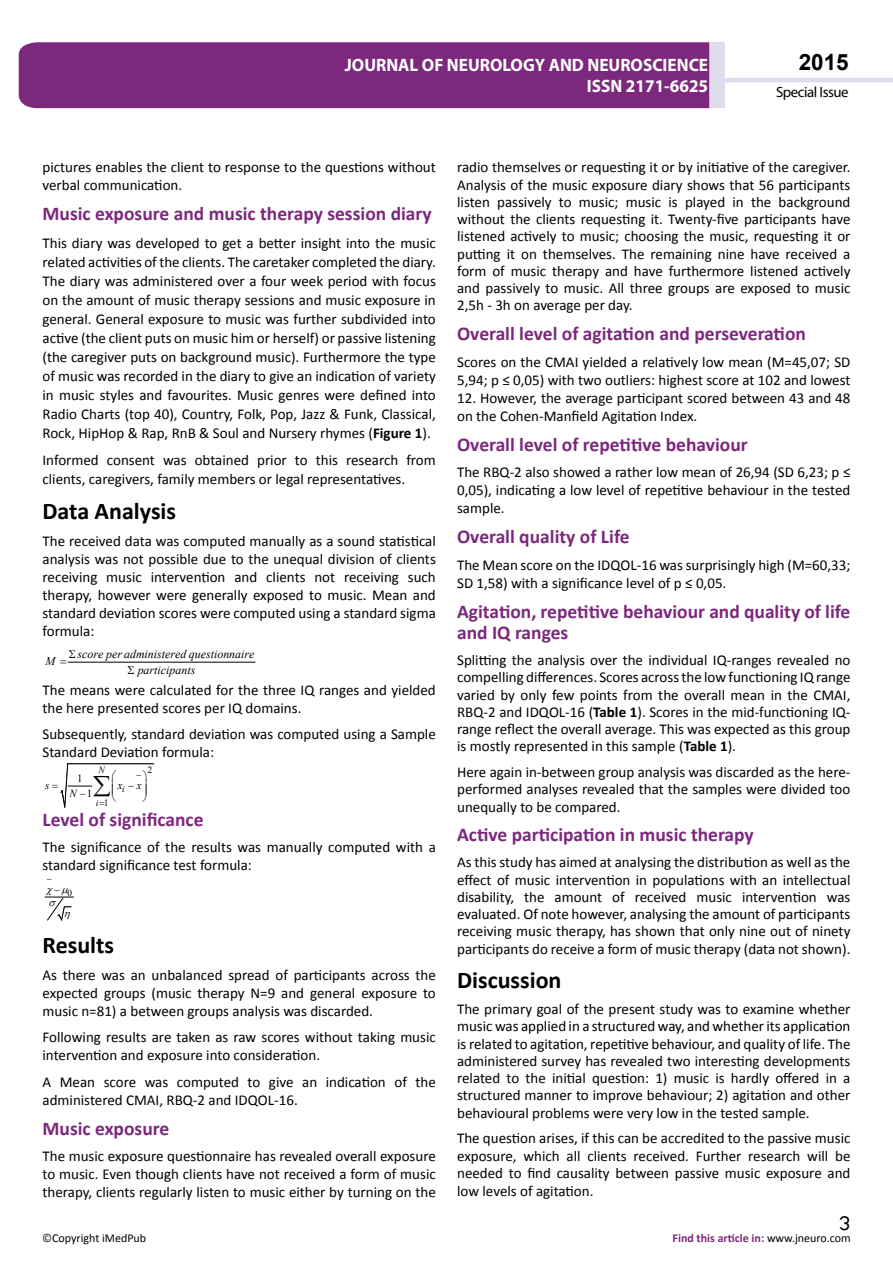
<style>
.page{position:relative;width:893px;height:1263px;background:#fff}
.page>*{position:absolute;margin:0;border:0;box-sizing:border-box;transform-origin:0 0}
.t1{font:25.5px "Tunga";color:#000}
.t2{font:700 24px "Calibri";color:#000}
.t3{font:700 22.5px "Arial";color:#000}
.t4{font:700 19.5px/21.5px "Calibri";color:#7c287d}
.t5{font:700 18px/21.6px "Myriad Pro";color:#fff;text-align:right;scale:.96 1}
.t6{font:15px/17.2px "Calibri";color:#000;text-align:justify}
.t7{font:14.85px "Myriad Pro";letter-spacing:-.03em;color:#000}
.t8{font:700 12px "Calibri";color:#7c287d}
.t9{font:12px "Calibri";color:#000}
.t10{font:italic 11.85px "Times New Roman";color:#000}
.t11{font:10.95px/15.1px "Times New Roman";color:#000;text-align:center}
.t12{font:italic 10.95px "Times New Roman";color:#000}
.t13{font:italic 9.6px "Times New Roman";color:#000}
.t14{font:9.6px "Times New Roman";color:#000}
.t15{font:9.3px "Times New Roman";color:#000}
.s1{font-weight:700}
.s2{font-style:italic}
.s3{color:#221e1f}
.s4{font-weight:400;color:#000}
</style>
<div class="page">
<hr style="left:725px;top:78px;width:168px;height:4px;background:#e1dcec">
<div style="left:19px;top:42px;width:690px;height:66px;background:#7c287d"></div>
<div style="left:709px;top:42px;width:16px;height:66px;background:#e1dcec"></div>
<hr style="left:68px;top:662px;width:187px;height:1px;background:#000">
<svg style="left:67px;top:661px;width:8px;height:2px"></svg>
<svg style="left:60px;top:763px;width:94px;height:45px"></svg>
<svg style="left:45px;top:896px;width:28px;height:25px"></svg>
<p class="t5" style="left:517px;top:53px;width:198px">ARCHIVOS DE MED CINA<br>ISSN 1698-9465</p>
<h3 class="t3" style="left:799px;top:47px;width:52px">2015</h3>
<p class="t5" style="left:345px;top:53px;width:380px">JOURNAL OF NEUROLOGY AND NEUROSCIENCE<br>ISSN 2171-6625</p>
<p class="t7" style="left:776px;top:83px;width:74px">Special Issue</p>
<p class="t6" style="left:43px;top:158px;width:395px;line-height:18px">pictures enables the client to response to the questions without verbal communication.</p>
<h3 class="t4" style="left:43px;top:203px;width:391px">Music exposure and music therapy session diary</h3>
<p class="t6" style="left:43px;top:233px;width:395px;line-height:18.9px">This diary was developed to get a better insight into the music related activities of the clients. The caretaker completed the diary.<br>The diary was administered over a four week period with focus on the amount of music therapy sessions and music exposure in general. General exposure to music was further subdivided into active (the client puts on music him or herself) or passive listening (the caregiver puts on background music). Furthermore the type of music was recorded in the diary to give an indication of variety in music styles and favourites. Music genres were defined into Radio Charts (top 40), Country, Folk, Pop, Jazz &amp; Funk, Classical, Rock, HipHop &amp; Rap, RnB &amp; Soul and Nursery rhymes (<span class="s1">Figure 1</span>).</p>
<p class="t6" style="left:43px;top:451px;width:395px;line-height:18.9px">Informed consent was obtained prior to this research from clients, caregivers, family members or legal representatives.</p>
<h2 class="t2" style="left:43px;top:496px;width:135px">Data Analysis</h2>
<p class="t6" style="left:43px;top:532px;width:395px;line-height:18px">The received data was computed manually as a sound statistical analysis was not possible due to the unequal division of clients receiving music intervention and clients not receiving such therapy, however were generally exposed to music. Mean and standard deviation scores were computed using a standard sigma formula:</p>
<p class="t10" style="left:78px;top:646px;width:178px">score per administered questionnaire</p>
<p class="t10" style="left:45px;top:653px;width:11px">M</p>
<p class="t10" style="left:138px;top:662px;width:59px">participants</p>
<p class="t6" style="left:43px;top:681px;width:395px;line-height:18px">The means were calculated for the three IQ ranges and yielded the here presented scores per IQ domains.</p>
<p class="t6" style="left:43px;top:725px;width:395px;line-height:18px">Subsequently, standard deviation was computed using a Sample<br>Standard Deviation formula:</p>
<p class="t14" style="left:147px;top:764px;width:6px">2</p>
<p class="t14" style="left:104px;top:796px;width:6px">1</p>
<p class="t13" style="left:99px;top:763px;width:8px">N</p>
<p class="t11" style="left:69px;top:771px;width:24px">1<br><span class="s2">N</span>−1</p>
<p class="t12" style="left:45px;top:777px;width:6px">s</p>
<p class="t12" style="left:118px;top:777px;width:6px">x</p>
<p class="t12" style="left:128px;top:777px;width:15px">−x</p>
<h3 class="t4" style="left:43px;top:808px;width:163px">Level of significance</h3>
<p class="t6" style="left:43px;top:838px;width:395px;line-height:18px">The significance of the results was manually computed with a standard significance test formula:</p>
<p class="t15" style="left:67px;top:886px;width:6px">0</p>
<p class="t13" style="left:122px;top:782px;width:4px">i</p>
<p class="t13" style="left:96px;top:796px;width:4px">i</p>
<h2 class="t2" style="left:43px;top:930px;width:73px">Results</h2>
<p class="t6" style="left:43px;top:966px;width:395px;line-height:18px">As there was an unbalanced spread of participants across the expected groups (music therapy N=9 and general exposure to music n=81) a between groups analysis was discarded.</p>
<p class="t6" style="left:43px;top:1028px;width:395px;line-height:18px">Following results are taken as raw scores without taking music intervention and exposure into consideration.</p>
<p class="t6" style="left:43px;top:1073px;width:395px;line-height:18px">A Mean score was computed to give an indication of the administered CMAI, RBQ-2 and IDQOL-16.</p>
<h3 class="t4" style="left:43px;top:1117px;width:128px">Music exposure</h3>
<p class="t6" style="left:43px;top:1147px;width:395px;line-height:18px">The music exposure questionnaire has revealed overall exposure to music. Even though clients have not received a form of music therapy, clients regularly listen to music either by turning on the</p>
<p class="t6" style="left:457px;top:159px;width:395px">radio themselves or requesting it or by initiative of the caregiver.<br>Analysis of the music exposure diary shows that 56 participants listen passively to music; music is played in the background without the clients requesting it. Twenty-five participants have listened actively to music; choosing the music, requesting it or putting it on themselves. The remaining nine have received a form of music therapy and have furthermore listened actively and passively to music. All three groups are exposed to music 2,5h - 3h on average per day.</p>
<h3 class="t4" style="left:457px;top:323px;width:350px">Overall level of agitation and perseveration</h3>
<p class="t6" style="left:457px;top:353px;width:395px;line-height:18px">Scores on the CMAI yielded a relatively low mean (M=45,07; SD<br>5,94; p ≤ 0,05) with two outliers: highest score at 102 and lowest</p>
<p class="t6" style="left:457px;top:389px;width:395px;line-height:18px">12. However, the average participant scored between 43 and 48 on the Cohen-Manfield Agitation Index.</p>
<h3 class="t4" style="left:457px;top:434px;width:292px">Overall level of repetitive behaviour</h3>
<p class="t6" style="left:457px;top:463px;width:395px;line-height:18px">The RBQ-2 also showed a rather low mean of 26,94 (SD 6,23; p ≤ 0,05), indicating a low level of repetitive behaviour in the tested sample.</p>
<h3 class="t4" style="left:457px;top:526px;width:174px">Overall quality of Life</h3>
<p class="t6" style="left:457px;top:556px;width:395px;line-height:18px">The Mean score on the IDQOL-16 was surprisingly high (M=60,33;<br>SD 1,58) with a significance level of p ≤ 0,05.</p>
<h3 class="t4" style="left:457px;top:601px;width:395px">Agitation, repetitive behaviour and quality of life and IQ ranges</h3>
<p class="t6" style="left:457px;top:651px;width:395px">Splitting the analysis over the individual IQ-ranges revealed no compelling differences. Scores across the low functioning IQ range varied by only few points from the overall mean in the CMAI, RBQ-2 and IDQOL-16 (<span class="s1">Table 1</span>). Scores in the mid-functioning IQ&shy;range reflect the overall average. This was expected as this group is mostly represented in this sample (<span class="s1">Table 1</span>).</p>
<p class="t6" style="left:457px;top:763px;width:395px">Here again in-between group analysis was discarded as the here&shy;performed analyses revealed that the samples were divided too unequally to be compared.</p>
<h3 class="t4" style="left:457px;top:824px;width:298px">Active participation in music therapy</h3>
<p class="t6" style="left:457px;top:854px;width:395px">As this study has aimed at analysing the distribution as well as the effect of music intervention in populations with an intellectual disability, the amount of received music intervention was evaluated. Of note however, analysing the amount of participants receiving music therapy, has shown that only nine out of ninety participants do receive a form of music therapy (data not shown).</p>
<h2 class="t2" style="left:457px;top:965px;width:106px">Discussion</h2>
<p class="t6" style="left:457px;top:1000px;width:395px">The primary goal of the present study was to examine whether music was applied in a structured way, and whether its application is related to agitation, repetitive behaviour, and quality of life. The administered survey has revealed two interesting developments related to the initial question: 1) music is hardly offered in a structured manner to improve behaviour; 2) agitation and other behavioural problems were very low in the tested sample.</p>
<p class="t6" style="left:457px;top:1130px;width:395px">The question arises, if this can be accredited to the passive music exposure, which all clients received. Further research will be needed to find causality between passive music exposure and low levels of agitation.</p>
<h1 class="t1" style="left:839px;top:1206px;width:13px">3</h1>
<p class="t9" style="left:42px;top:1231px;width:106px"><span class="s3">©</span>Copyright iMedPub</p>
<p class="t8" style="left:673px;top:1231px;width:180px">Find this article in: <span class="s4">www.jneuro.com</span></p>
</div>
